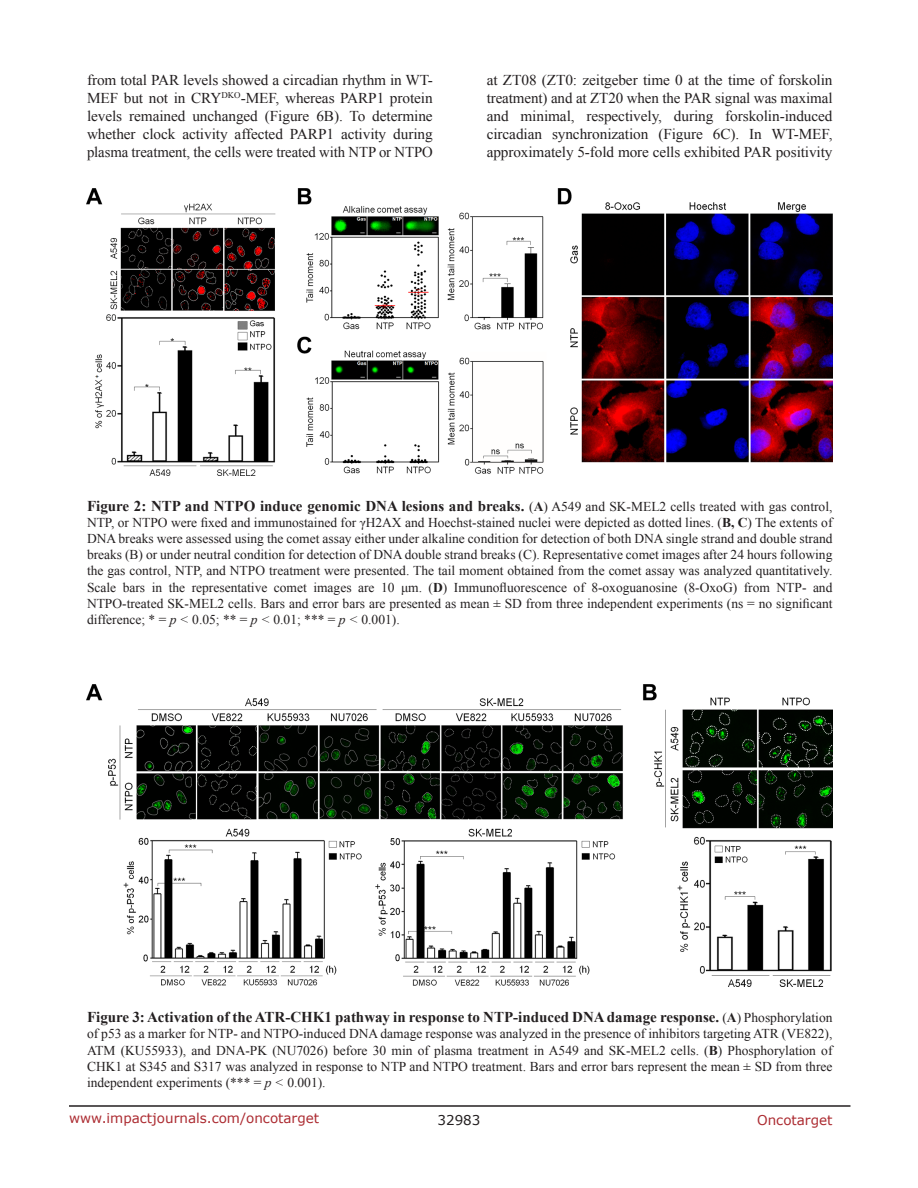
<style>
.page{position:relative;width:918px;height:1188px;background:#fff}
.page>*{position:absolute;margin:0;border:0;box-sizing:border-box;transform-origin:0 0}
.BodyText{font:15px/18px "Times New Roman";letter-spacing:-.005em;color:#231f20;text-align:justify}
.FigureText{font:700 15px "Times New Roman";color:#231f20}
.FigureText-2{font:13.5px/16.2px "Times New Roman";color:#231f20;text-align:justify}
.t1{font:13.5px "Verdana";color:#ac2b31}
.t2{font:13.5px "Verdana";color:#231f20}
.s1{font-weight:400;font-size:13.5px}
.s2{font-size:13.5px}
.s3{font-weight:700}
.s4{font-style:italic}
</style>
<div class="page">
<hr style="left:69px;top:1105px;width:781px;height:2px;background:#231f20">
<img style="left:87px;top:189px;width:746px;height:286px">
<img style="left:87px;top:685px;width:746px;height:302px">
<p class="BodyText" style="left:87px;top:71px;width:347px">from total PAR levels showed a circadian rhythm in WT-MEF but not in CRY<sup>DKO</sup>-MEF, whereas PARP1 protein levels remained unchanged (Figure 6B). To determine whether clock activity affected PARP1 activity during plasma treatment, the cells were treated with NTP or NTPO</p>
<p class="BodyText" style="left:487px;top:71px;width:347px">at ZT08 (ZT0: zeitgeber time 0 at the time of forskolin treatment) and at ZT20 when the PAR signal was maximal and minimal, respectively, during forskolin-induced circadian synchronization (Figure 6C). In WT-MEF, approximately 5-fold more cells exhibited PAR positivity</p>
<p class="FigureText" style="left:87px;top:495px;width:747px">Figure 2: NTP and NTPO induce genomic DNA lesions and breaks. <span class="s1">(</span><span class="s2">A</span><span class="s1">) A549 and SK-MEL2 cells treated with gas control,</span></p>
<p class="FigureText-2" style="left:87px;top:514px;width:747px">NTP, or NTPO were fixed and immunostained for γH2AX and Hoechst-stained nuclei were depicted as dotted lines. (<span class="s3">B, C</span>) The extents of DNA breaks were assessed using the comet assay either under alkaline condition for detection of both DNA single strand and double strand breaks (B) or under neutral condition for detection of DNA double strand breaks (C). Representative comet images after 24 hours following the gas control, NTP, and NTPO treatment were presented. The tail moment obtained from the comet assay was analyzed quantitatively.<br>Scale bars in the representative comet images are 10 μm. (<span class="s3">D</span>) Immunofluorescence of 8-oxoguanosine (8-OxoG) from NTP- and NTPO-treated SK-MEL2 cells. Bars and error bars are presented as mean ± SD from three independent experiments (ns = no significant difference; * = <span class="s4">p &lt;</span> 0.05; ** = <span class="s4">p &lt;</span> 0.01; *** = <span class="s4">p &lt;</span> 0.001).</p>
<p class="FigureText" style="left:87px;top:1007px;width:747px">Figure 3: Activation of the ATR-CHK1 pathway in response to NTP-induced DNA damage response. <span class="s1">(</span><span class="s2">A</span><span class="s1">) Phosphorylation</span></p>
<p class="FigureText-2" style="left:87px;top:1026px;width:747px">of p53 as a marker for NTP- and NTPO-induced DNA damage response was analyzed in the presence of inhibitors targeting ATR (VE822), ATM (KU55933), and DNA-PK (NU7026) before 30 min of plasma treatment in A549 and SK-MEL2 cells. (<span class="s3">B</span>) Phosphorylation of CHK1 at S345 and S317 was analyzed in response to NTP and NTPO treatment. Bars and error bars represent the mean ± SD from three independent experiments (*** = <span class="s4">p &lt;</span> 0.001).</p>
<p class="t1" style="left:69px;top:1109px;width:252px">www.impactjournals.com/oncotarget</p>
<p class="t2" style="left:438px;top:1111px;width:44px">32983</p>
<p class="t1" style="left:757px;top:1111px;width:77px">Oncotarget</p>
</div>
